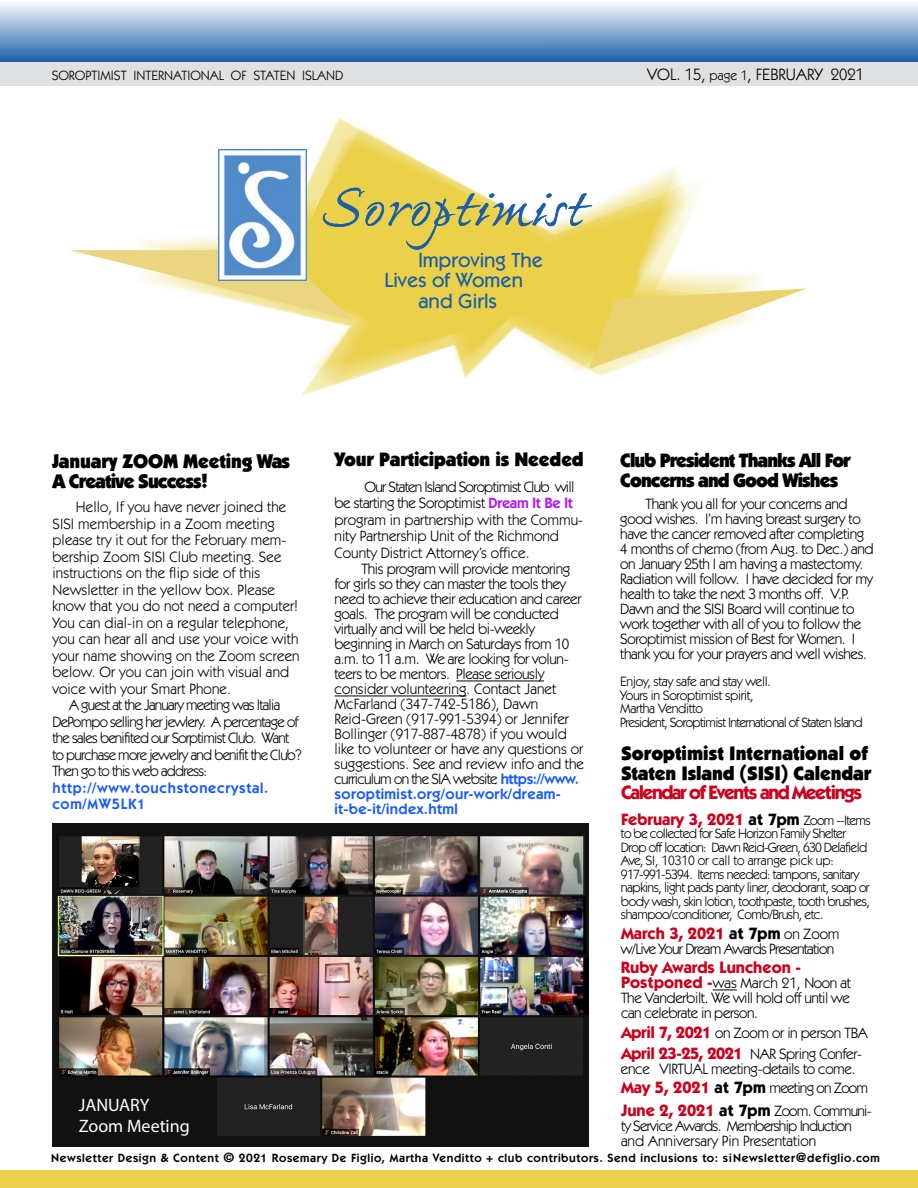
<style>
.page{position:relative;width:918px;height:1188px;background:#fff}
.page>*{position:absolute;margin:0;border:0;box-sizing:border-box;transform-origin:0 0}
.t1{font:500 20.4px "Itc Kabel";color:#1b5fa8}
.t2{font:900 19.8px/19.8px "Itc Kabel";letter-spacing:-.03em;color:#000}
.t3{font:900 19.5px/19.5px "Itc Kabel";letter-spacing:-.01em;color:#000}
.t4{font:900 19.5px/19.5px "Itc Kabel";letter-spacing:-.05em;color:#000}
.t5{font:700 19.5px "Itc Kabel";letter-spacing:-.075em;color:#c9001c}
.t6{font:18px/21.6px "Myriad Pro";color:#fff}
.t7{font:700 16.5px "Itc Kabel";color:#c9001c}
.t8{font:16.5px "Itc Kabel";color:#000}
.t9{font:15px/15px "Itc Kabel";letter-spacing:-.025em;color:#000}
.t10{font:15px/16.5px "Itc Kabel";letter-spacing:.01em;color:#000}
.t11{font:15px/16.5px "Itc Kabel";letter-spacing:-.05em;color:#000}
.t12{font:15px/16.5px "Itc Kabel";color:#000}
.t13{font:600 15px/16.5px "Itc Kabel";letter-spacing:.05em;color:#175aff}
.t14{font:13.5px/13.5px "Itc Kabel";letter-spacing:-.04em;color:#000}
.t15{font:13.5px "Itc Kabel";color:#000}
.t16{font:600 12px "Itc Kabel";letter-spacing:.05em;color:#000}
.s1{font-size:13.5px}
.s2{font-weight:600;color:#b017ff}
.s3{font-weight:600;color:#175aff}
.s4{color:#000}
.s5{font-weight:400;font-size:13.5px;color:#000}
.s6{font-weight:400;font-size:15px;color:#000}
.s7{font-weight:700;font-size:16.5px;color:#c9001c}
.s8{font-weight:700;font-size:16.5px}
</style>
<div class="page">
<img style="left:305px;top:149px;width:104px;height:39px">
<img style="left:320px;top:118px;width:92px;height:40px">
<img style="left:307px;top:157px;width:14px;height:31px">
<img style="left:409px;top:157px;width:60px;height:31px">
<img style="left:630px;top:174px;width:67px;height:14px">
<img style="left:308px;top:369px;width:45px;height:25px">
<img style="left:462px;top:369px;width:12px;height:9px">
<svg style="left:301px;top:386px;width:7px;height:10px"></svg>
<img style="left:353px;top:369px;width:29px;height:10px">
<img style="left:573px;top:369px;width:45px;height:7px">
<img style="left:218px;top:150px;width:88px;height:38px">
<svg style="left:70px;top:188px;width:737px;height:181px"></svg>
<div style="left:0;top:0;width:918px;height:62px;background:linear-gradient(to bottom,#fefeff,#2063aa)"></div>
<div style="left:0;top:1170px;width:918px;height:18px;background:#ebd14b"></div>
<div style="left:0;top:62px;width:918px;height:24px;background:#dfe0e2"></div>
<hr style="left:456px;top:681px;width:88px;height:1px;background:#000">
<hr style="left:334px;top:696px;width:133px;height:1px;background:#000">
<svg style="left:713px;top:990px;width:24px;height:1px"></svg>
<img style="left:53px;top:824px;width:535px;height:322px">
<p class="t15" style="left:52px;top:68px;width:293px">SOROPTIMIST INTERNATIONAL OF STATEN ISLAND</p>
<p class="t8" style="left:647px;top:65px;width:218px">VOL. 15, <span class="s1">page 1</span>, FEBRUARY 2021</p>
<h1 class="t1" style="left:418px;top:248px;width:126px">Improving The</h1>
<h1 class="t1" style="left:384px;top:268px;width:140px">Lives of Women</h1>
<h1 class="t1" style="left:418px;top:289px;width:80px">and Girls</h1>
<h2 class="t2" style="left:52px;top:451px;width:239px">January ZOOM Meeting Was<br>A Creative Success!</h2>
<p class="t10" style="left:52px;top:499px;width:249px;text-indent:23px">Hello, If you have never joined the SISI membership in a Zoom meeting please try it out for the February mem&shy;bership Zoom SISI Club meeting. See instructions on the flip side of this Newsletter in the yellow box. Please know that you do not need a computer!<br>You can dial-in on a regular telephone, you can hear all and use your voice with your name showing on the Zoom screen below. Or you can join with visual and voice with your Smart Phone.</p>
<p class="t11" style="left:52px;top:697px;width:251px;text-indent:17px">A guest at the January meeting was Italia DePompo selling her jewlery. A percentage of the sales benifited our Sorptimist Club. Want to purchase more jewelry and benifit the Club?<br>Then go to this web address:</p>
<p class="t13" style="left:52px;top:780px;width:217px">http://www.touchstonecrystal. com/MW5LK1</p>
<h3 class="t3" style="left:334px;top:450px;width:251px">Your Participation is Needed</h3>
<p class="t12" style="left:334px;top:479px;width:250px;text-indent:30px">Our Staten Island Soroptimist Club will be starting the Soroptimist <span class="s2">Dream It Be It </span>program in partnership with the Commu&shy;nity Partnership Unit of the Richmond County District Attorney’s office.</p>
<p class="t9" style="left:334px;top:562px;width:251px;text-indent:27px">This program will provide mentoring for girls so they can master the tools they need to achieve their education and career goals. The program will be conducted virtually and will be held bi-weekly beginning in March on Saturdays from 10 a.m. to 11 a.m. We are looking for volun&shy;teers to be mentors. Please seriously consider volunteering. Contact Janet McFarland (347-742-5186), Dawn Reid-Green (917-991-5394) or Jennifer Bollinger (917-887-4878) if you would like to volunteer or have any questions or suggestions. See and review info and the curriculum on the SIA website <span class="s3">https://www. soroptimist.org/our-work/dream&shy;it-be-it/index.html</span></p>
<p class="t6" style="left:79px;top:1094px;width:113px">JANUARY<br>Zoom Meeting</p>
<h3 class="t4" style="left:620px;top:451px;width:232px">Club President Thanks All For<br>Concerns and Good Wishes</h3>
<p class="t9" style="left:620px;top:497px;width:255px;text-indent:25px">Thank you all for your concerns and good wishes. I’m having breast surgery to have the cancer removed after completing 4 months of chemo (from Aug. to Dec.) and on January 25th I am having a mastectomy.<br>Radiation will follow. I have decided for my health to take the next 3 months off. V.P.<br>Dawn and the SISI Board will continue to work together with all of you to follow the Soroptimist mission of Best for Women. I thank you for your prayers and well wishes.</p>
<p class="t14" style="left:620px;top:675px;width:244px">Enjoy, stay safe and stay well.<br>Yours in Soroptimist spirit,<br>Martha Venditto<br>President, Soroptimist International of Staten Island</p>
<h3 class="t3" style="left:621px;top:744px;width:252px">Soroptimist International of<br>Staten Island (SISI) Calendar</h3>
<h3 class="t5" style="left:621px;top:781px;width:243px">Calendar of Events and Meetings</h3>
<p class="t7" style="left:621px;top:809px;width:251px">February 3, 2021 <span class="s4">at 7pm</span> <span class="s5">Zoom --Items</span></p>
<p class="t14" style="left:621px;top:827px;width:250px">to be collected for Safe Horizon Family Shelter Drop off location: Dawn Reid-Green, 630 Delafield Ave, SI, 10310 or call to arrange pick up:<br>917-991-5394. Items needed: tampons, sanitary napkins, light pads panty liner, deodorant, soap or body wash, skin lotion, toothpaste, tooth brushes, shampoo/conditioner, Comb/Brush, etc.</p>
<p class="t7" style="left:621px;top:923px;width:220px">March 3, 2021 <span class="s4">at 7pm</span> <span class="s6">on Zoom</span></p>
<p class="t11" style="left:621px;top:941px;width:215px">w/Live Your Dream Awards Presentation</p>
<p class="t7" style="left:621px;top:958px;width:182px">Ruby Awards Luncheon -</p>
<p class="t9" style="left:621px;top:976px;width:231px;text-align:justify"><span class="s7">Postponed -</span>was March 21, Noon at The Vanderbilt. We will hold off until we can celebrate in person.</p>
<p class="t9" style="left:621px;top:1022px;width:248px;line-height:21px"><span class="s7">April 7, 2021</span> on Zoom or in person TBA<br><span class="s7">April 23-25, 2021</span> NAR Spring Confer-</p>
<p class="t9" style="left:621px;top:1059px;width:249px;line-height:19.5px">ence VIRTUAL meeting-details to come.<br><span class="s7">May 5, 2021</span> <span class="s8">at 7pm</span> meeting on Zoom</p>
<p class="t11" style="left:621px;top:1103px;width:252px;line-height:15px"><span class="s7">June 2, 2021</span> <span class="s8">at 7pm</span> Zoom. Communi&shy;ty Service Awards. Membership Induction and Anniversary Pin Presentation</p>
<p class="t16" style="left:51px;top:1151px;width:830px">Newsletter Design &amp; Content <span class="s1">©</span> 2021 Rosemary De Figlio, Martha Venditto + club contributors. Send inclusions to: siNewsletter<span class="s1">@</span>defiglio.com</p>
</div>
